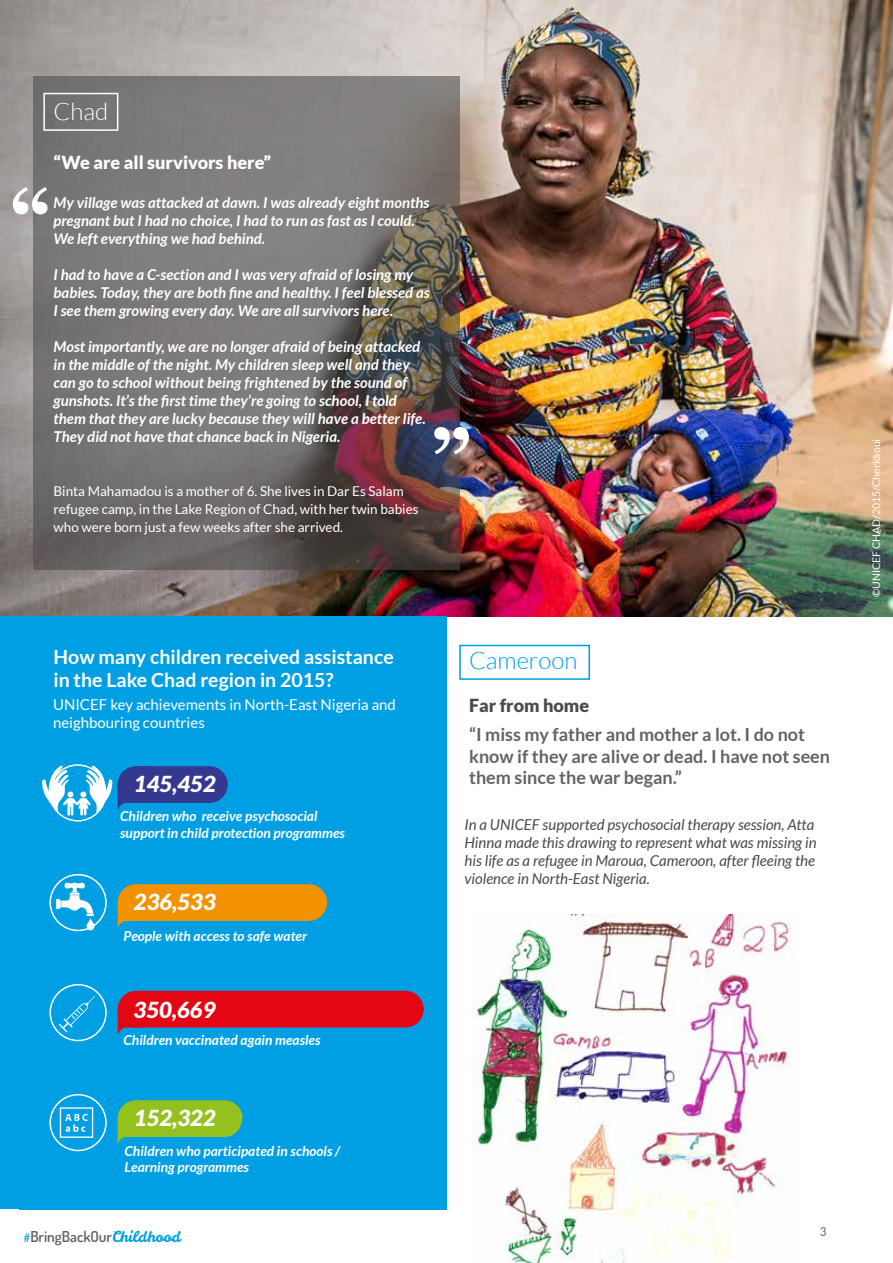
<style>
.page{position:relative;width:893px;height:1263px;background:#fff}
.page>*{position:absolute;margin:0;border:0;box-sizing:border-box;transform-origin:0 0}
.t1{font:700 79.5px "Georgia";color:#fff}
.t2{font:300 24px "Lato";color:#009fe3}
.t3{font:300 24px "Lato";color:#fff}
.t4{font:italic 900 22.05px "Lato";color:#fff}
.t5{font:700 19.5px/23.4px "Lato";color:#fff}
.t6{font:700 18px/21.6px "Lato";color:#646363}
.t7{font:900 18px "Lato";color:#fff}
.t8{font:900 18px "Lato";color:#4a4a49}
.t9{font:italic 700 15px/18px "Lato";color:#fff}
.t10{font:italic 15px/18px "Lato";color:#4a4a49}
.t11{font:15px/18px "Lato";color:#fff}
.t12{font:600 15px "Dosis";color:#646363}
.t13{font:italic 700 13.8px/16.5px "Lato";color:#fff}
.t14{font:13.5px/18px "Lato";color:#fff}
.t15{font:500 12px "Dosis";color:#646363}
.t16{font:10.5px "Lato";color:#fff}
.s1{font-family:"Leckerli One";font-weight:400;color:#009fe3}
</style>
<div class="page">
<div style="left:459px;top:645px;width:131px;height:35px;border:2px solid #009fe3"></div>
<img style="left:473px;top:914px;width:319px;height:349px">
<img style="left:0;top:0;width:893px;height:617px">
<svg style="left:33px;top:76px;width:426px;height:493px;background:#726c6b"></svg>
<div style="left:43px;top:93px;width:75px;height:38px;border:2px solid #fff"></div>
<div style="left:0;top:617px;width:446px;height:592px;background:#009fe3"></div>
<div style="left:118px;top:766px;width:110px;height:37px;background:#34388e;border-radius:18px"></div>
<div style="left:118px;top:991px;width:306px;height:36px;background:#e30613;border-radius:18px"></div>
<div style="left:118px;top:884px;width:209px;height:37px;background:#f39200;border-radius:18px"></div>
<div style="left:49px;top:1094px;width:58px;height:57px;border:2px solid #fff;border-radius:50%"></div>
<svg style="left:118px;top:1100px;width:125px;height:44px"></svg>
<svg style="left:60px;top:1107px;width:33px;height:31px"></svg>
<svg style="left:42px;top:764px;width:99px;height:278px"></svg>
<div style="left:67px;top:791px;width:6px;height:7px;background:#fff;border-radius:50%"></div>
<h2 class="t3" style="left:54px;top:98px;width:56px">Chad</h2>
<p class="t7" style="left:54px;top:152px;width:219px">“We are all survivors here”</p>
<p class="t9" style="left:54px;top:194px;width:377px">My village was attacked at dawn. I was already eight months pregnant but I had no choice, I had to run as fast as I could.<br>We left everything we had behind.</p>
<p class="t9" style="left:54px;top:266px;width:378px">I had to have a C-section and I was very afraid of losing my babies. Today, they are both fine and healthy. I feel blessed as<br>I see them growing every day. We are all survivors here.</p>
<p class="t9" style="left:54px;top:338px;width:374px">Most importantly, we are no longer afraid of being attacked in the middle of the night. My children sleep well and they can go to school without being frightened by the sound of gunshots. It’s the first time they’re going to school, I told them that they are lucky because they will have a better life.<br>They did not have that chance back in Nigeria.</p>
<h1 class="t1" style="left:10px;top:159px;width:43px">“</h1>
<h1 class="t1" style="left:430px;top:399px;width:43px">”</h1>
<p class="t14" style="left:54px;top:482px;width:367px">Binta Mahamadou is a mother of 6. She lives in Dar Es Salam refugee camp, in the Lake Region of Chad, with her twin babies who were born just a few weeks after she arrived.</p>
<h3 class="t5" style="left:54px;top:644px;width:342px">How many children received assistance in the Lake Chad region in 2015?</h3>
<p class="t11" style="left:53px;top:696px;width:344px">UNICEF key achievements in North-East Nigeria and neighbouring countries</p>
<h3 class="t4" style="left:134px;top:771px;width:83px">145,452</h3>
<p class="t13" style="left:120px;top:808px;width:226px">Children who receive psychosocial support in child protection programmes</p>
<h3 class="t4" style="left:134px;top:889px;width:83px">236,533</h3>
<p class="t13" style="left:124px;top:928px;width:185px">People with access to safe water</p>
<h3 class="t4" style="left:134px;top:997px;width:83px">350,669</h3>
<p class="t13" style="left:124px;top:1032px;width:198px">Children vaccinated again measles</p>
<h3 class="t4" style="left:134px;top:1105px;width:83px">152,322</h3>
<p class="t13" style="left:125px;top:1143px;width:217px">Children who participated in schools /<br>Learning programmes</p>
<p class="t12" style="left:23px;top:1227px;width:159px"><span class="s1">#</span>BringBackOur<span class="s1">Childhood</span></p>
<h2 class="t2" style="left:469px;top:647px;width:110px">Cameroon</h2>
<p class="t8" style="left:469px;top:695px;width:122px">Far from home</p>
<p class="t6" style="left:469px;top:723px;width:363px">“I miss my father and mother a lot. I do not know if they are alive or dead. I have not seen them since the war began.”</p>
<p class="t10" style="left:464px;top:816px;width:354px">In a UNICEF supported psychosocial therapy session, Atta Hinna made this drawing to represent what was missing in his life as a refugee in Maroua, Cameroon, after fleeing the violence in North-East Nigeria.</p>
<p class="t15" style="left:820px;top:1223px;width:7px">3</p>
<p class="t16" style="left:870px;top:597px;width:160px;rotate:-90deg">©UNICEF CHAD/2015/Cherkaoui</p>
</div>
